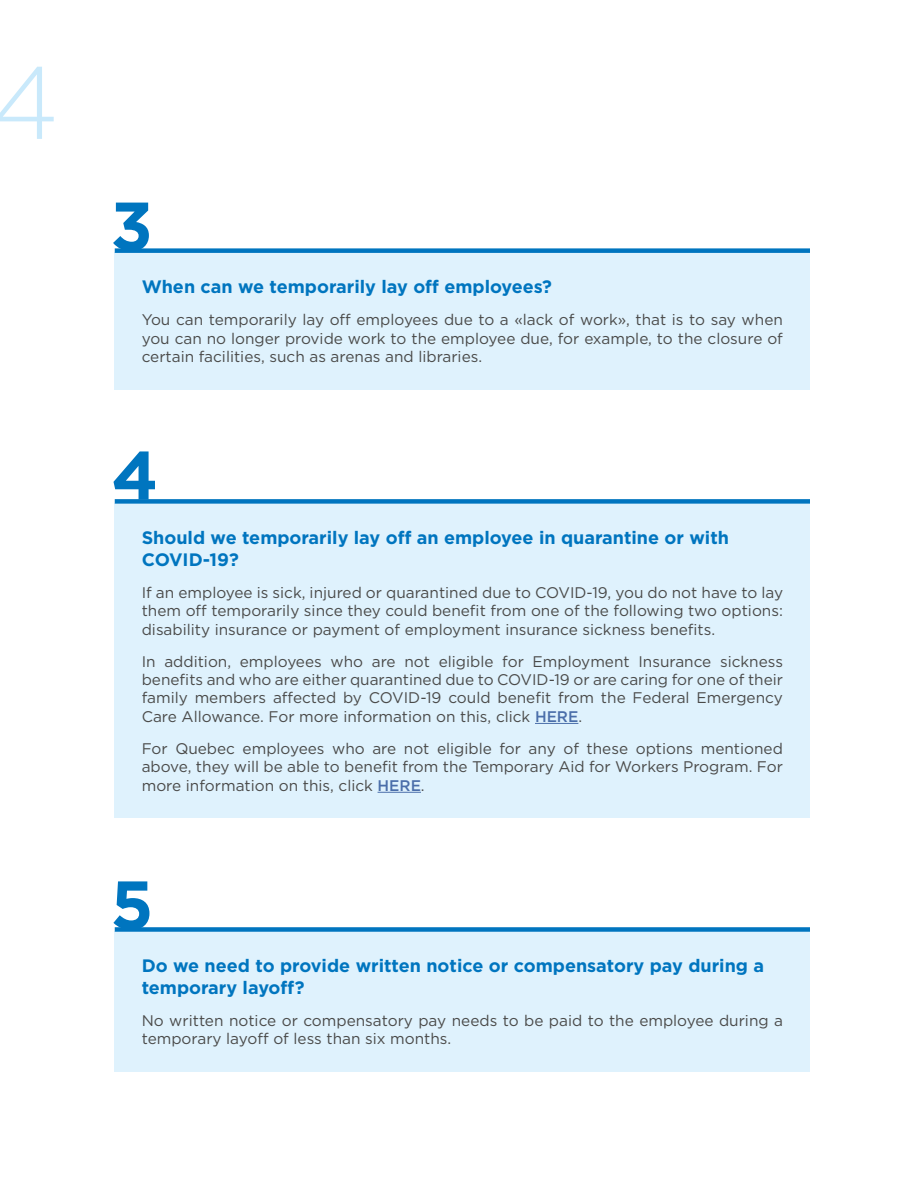
<style>
.page{position:relative;width:918px;height:1188px;background:#fff}
.page>*{position:absolute;margin:0;border:0;box-sizing:border-box;transform-origin:0 0}
.t1{font:300 102.3px "Gotham";color:#c9e9fb}
.t2{font:700 68.25px "Gotham";color:#0075bf}
.t3{font:700 18px/21.6px "Gotham";color:#0075bf}
.t4{font:15.3px/18.5px "Gotham";color:#4a4a49;text-align:justify}
.s1{font-weight:500;color:#4a6eaa}
</style>
<div class="page">
<div style="left:115px;top:252px;width:695px;height:137px;background:#dff2fd"></div>
<div style="left:115px;top:248px;width:695px;height:5px;background:#0075bf"></div>
<div style="left:115px;top:931px;width:695px;height:140px;background:#dff2fd"></div>
<div style="left:115px;top:927px;width:695px;height:5px;background:#0075bf"></div>
<div style="left:115px;top:503px;width:695px;height:315px;background:#dff2fd"></div>
<div style="left:115px;top:499px;width:695px;height:5px;background:#0075bf"></div>
<hr style="left:535px;top:723px;width:43px;height:1px;background:#4a6eaa">
<hr style="left:378px;top:792px;width:43px;height:1px;background:#4a6eaa">
<h1 class="t1" style="left:-9px;top:38px;width:69px">4</h1>
<h2 class="t2" style="left:110px;top:181px;width:44px">3</h2>
<p class="t3" style="left:142px;top:276px;width:412px">When can we temporarily lay off employees?</p>
<p class="t4" style="left:142px;top:310px;width:643px">You can temporarily lay off employees due to a «lack of work», that is to say when you can no longer provide work to the employee due, for example, to the closure of certain facilities, such as arenas and libraries.</p>
<h2 class="t2" style="left:111px;top:430px;width:49px">4</h2>
<p class="t3" style="left:142px;top:527px;width:589px">Should we temporarily lay off an employee in quarantine or with<br>COVID-19?</p>
<p class="t4" style="left:142px;top:583px;width:643px">If an employee is sick, injured or quarantined due to COVID-19, you do not have to lay them off temporarily since they could benefit from one of the following two options: disability insurance or payment of employment insurance sickness benefits.</p>
<p class="t4" style="left:142px;top:652px;width:643px">In addition, employees who are not eligible for Employment Insurance sickness benefits and who are either quarantined due to COVID-19 or are caring for one of their family members affected by COVID-19 could benefit from the Federal Emergency Care Allowance. For more information on this, click <span class="s1">HERE</span>.</p>
<p class="t4" style="left:142px;top:739px;width:643px">For Quebec employees who are not eligible for any of these options mentioned above, they will be able to benefit from the Temporary Aid for Workers Program. For more information on this, click <span class="s1">HERE</span>.</p>
<h2 class="t2" style="left:110px;top:860px;width:44px">5</h2>
<p class="t3" style="left:142px;top:955px;width:624px">Do we need to provide written notice or compensatory pay during a temporary layoff?</p>
<p class="t4" style="left:142px;top:1011px;width:643px">No written notice or compensatory pay needs to be paid to the employee during a temporary layoff of less than six months.</p>
</div>
